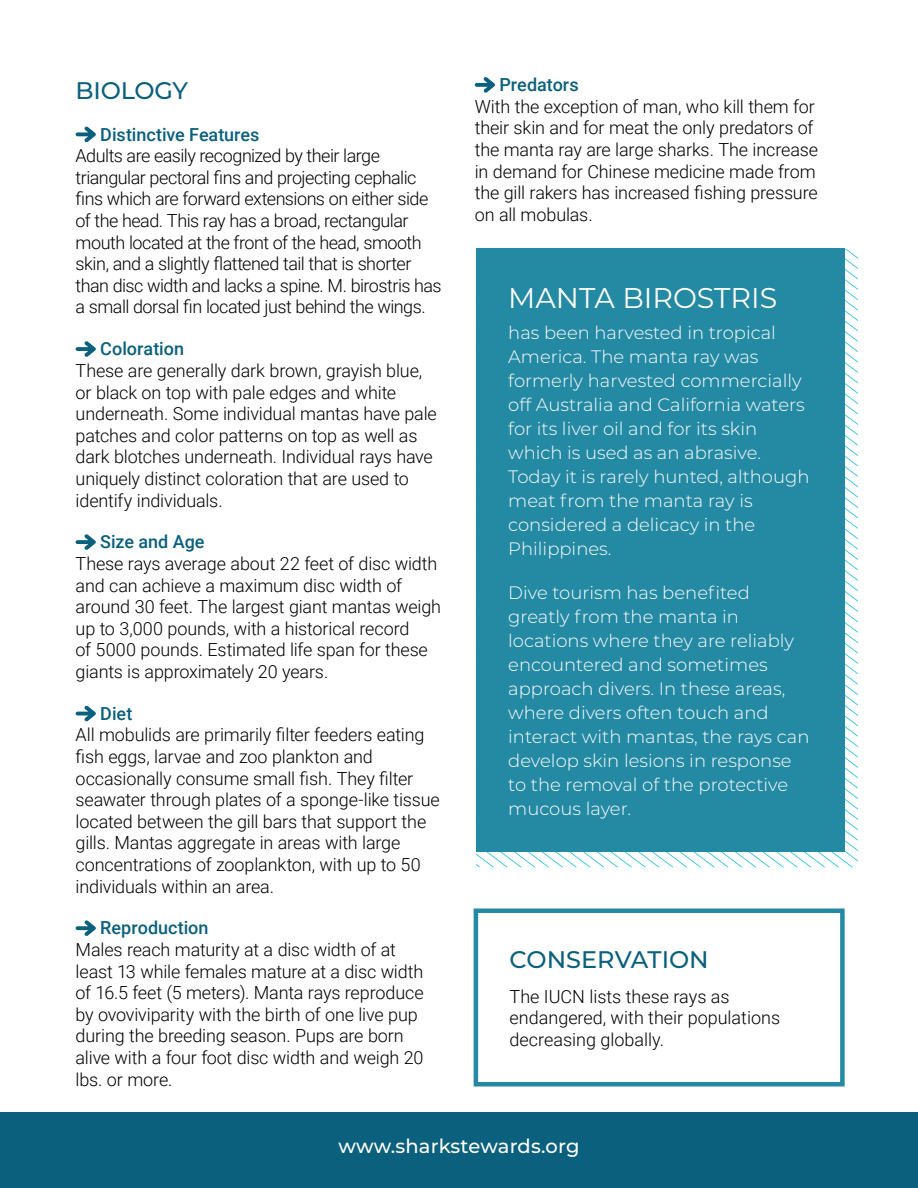
<style>
.page{position:relative;width:918px;height:1188px;background:#fff}
.page>*{position:absolute;margin:0;border:0;box-sizing:border-box;transform-origin:0 0}
.t1{font:28.5px "Montserrat";color:#fff}
.t2{font:500 24px "Montserrat";color:#0b607e}
.t3{font:500 19.5px "Montserrat";letter-spacing:.005em;color:#fff}
.t4{font:300 18px/21.6px "Roboto";letter-spacing:-.01em;color:#000}
.t5{font:300 18px/24px "Montserrat";color:#fff}
.t6{font:300 18px/21.6px "Roboto";letter-spacing:-.03em;color:#000}
.t7{font:500 18px "Roboto";color:#0b607e}
</style>
<div class="page">
<svg style="left:476px;top:851px;width:382px;height:11px"></svg>
<svg style="left:844px;top:249px;width:14px;height:176px"></svg>
<div style="left:0;top:1112px;width:918px;height:76px;background:#0b607e"></div>
<div style="left:474px;top:908px;width:371px;height:179px;border:4px solid #2489a3"></div>
<svg style="left:76px;top:126px;width:20px;height:16px"></svg>
<svg style="left:76px;top:341px;width:20px;height:16px"></svg>
<svg style="left:76px;top:534px;width:20px;height:16px"></svg>
<svg style="left:76px;top:706px;width:20px;height:16px"></svg>
<svg style="left:76px;top:920px;width:20px;height:16px"></svg>
<div style="left:476px;top:248px;width:368px;height:100px;background:#2489a3"></div>
<div style="left:476px;top:289px;width:368px;height:303px;background:#2489a3"></div>
<div style="left:476px;top:550px;width:368px;height:302px;background:#2489a3"></div>
<svg style="left:475px;top:77px;width:20px;height:16px"></svg>
<h2 class="t2" style="left:76px;top:74px;width:114px">BIOLOGY</h2>
<p class="t7" style="left:100px;top:122px;width:161px">Distinctive Features</p>
<p class="t6" style="left:76px;top:144px;width:368px">Adults are easily recognized by their large triangular pectoral fins and projecting cephalic fins which are forward extensions on either side of the head. This ray has a broad, rectangular mouth located at the front of the head, smooth skin, and a slightly flattened tail that is shorter than disc width and lacks a spine. M. birostris has a small dorsal fin located just behind the wings.</p>
<p class="t7" style="left:100px;top:336px;width:85px">Coloration</p>
<p class="t4" style="left:76px;top:359px;width:363px">These are generally dark brown, grayish blue, or black on top with pale edges and white underneath. Some individual mantas have pale patches and color patterns on top as well as dark blotches underneath. Individual rays have uniquely distinct coloration that are used to identify individuals.</p>
<p class="t7" style="left:100px;top:529px;width:106px">Size and Age</p>
<p class="t4" style="left:76px;top:552px;width:367px">These rays average about 22 feet of disc width and can achieve a maximum disc width of around 30 feet. The largest giant mantas weigh up to 3,000 pounds, with a historical record<br>of 5000 pounds. Estimated life span for these giants is approximately 20 years.</p>
<p class="t7" style="left:100px;top:701px;width:34px">Diet</p>
<p class="t4" style="left:76px;top:724px;width:366px">All mobulids are primarily filter feeders eating fish eggs, larvae and zoo plankton and occasionally consume small fish. They filter seawater through plates of a sponge-like tissue located between the gill bars that support the gills. Mantas aggregate in areas with large concentrations of zooplankton, with up to 50 individuals within an area.</p>
<p class="t7" style="left:100px;top:915px;width:110px">Reproduction</p>
<p class="t4" style="left:76px;top:938px;width:350px">Males reach maturity at a disc width of at least 13 while females mature at a disc width of 16.5 feet (5 meters). Manta rays reproduce by ovoviviparity with the birth of one live pup during the breeding season. Pups are born alive with a four foot disc width and weigh 20 lbs. or more.</p>
<p class="t7" style="left:500px;top:72px;width:81px">Predators</p>
<p class="t4" style="left:475px;top:95px;width:345px">With the exception of man, who kill them for their skin and for meat the only predators of the manta ray are large sharks. The increase in demand for Chinese medicine made from the gill rakers has increased fishing pressure on all mobulas.</p>
<h1 class="t1" style="left:508px;top:279px;width:271px">MANTA BIROSTRIS</h1>
<p class="t5" style="left:508px;top:320px;width:303px">has been harvested in tropical<br>America. The manta ray was formerly harvested commercially off Australia and California waters for its liver oil and for its skin which is used as an abrasive.<br>Today it is rarely hunted, although meat from the manta ray is considered a delicacy in the<br>Philippines.</p>
<p class="t5" style="left:508px;top:580px;width:303px">Dive tourism has benefited greatly from the manta in locations where they are reliably encountered and sometimes approach divers. In these areas, where divers often touch and interact with mantas, the rays can develop skin lesions in response to the removal of the protective mucous layer.</p>
<h2 class="t2" style="left:510px;top:942px;width:201px">CONSERVATION</h2>
<p class="t4" style="left:510px;top:985px;width:272px">The IUCN lists these rays as endangered, with their populations decreasing globally.</p>
<p class="t3" style="left:339px;top:1132px;width:242px">www.sharkstewards.org</p>
</div>
